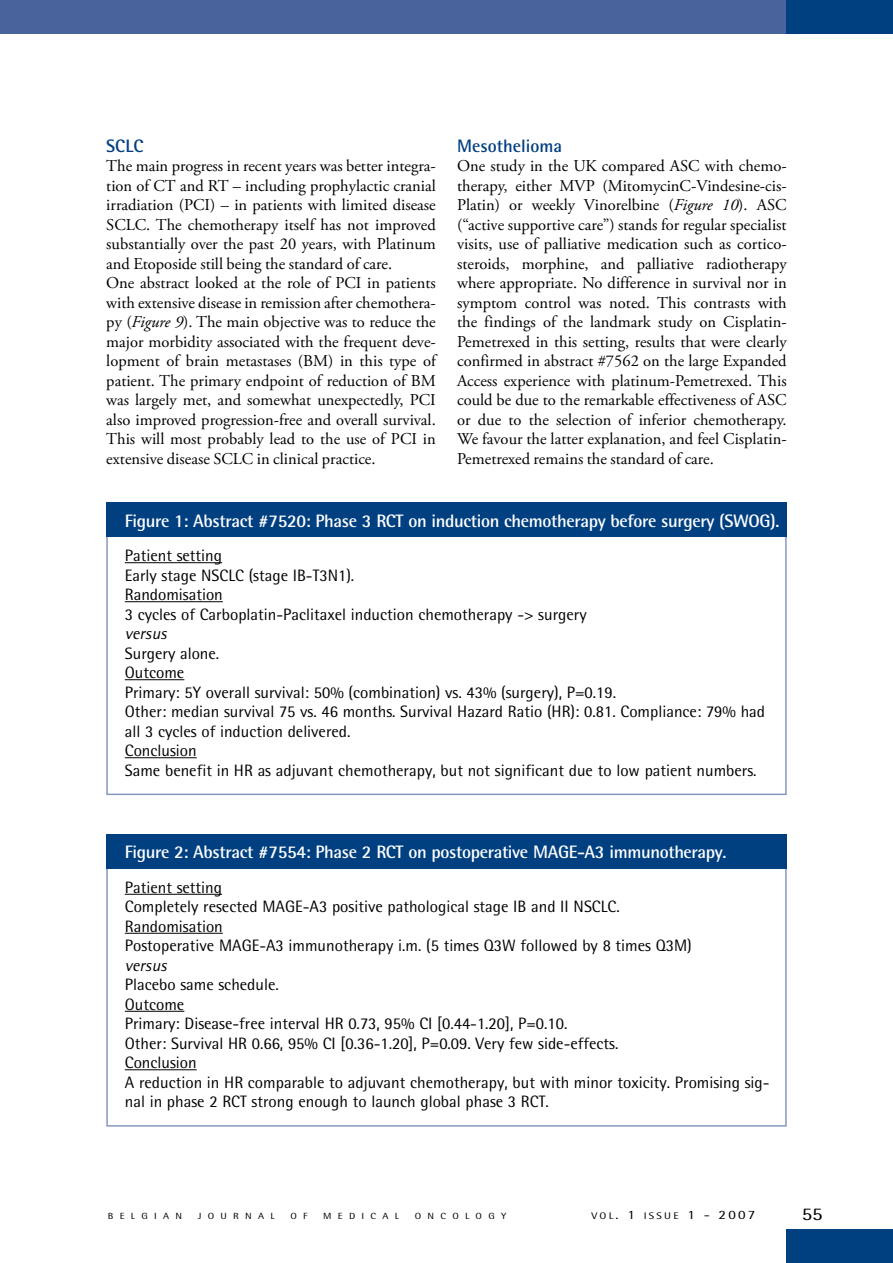
<style>
.page{position:relative;width:893px;height:1263px;background:#fff}
.page>*{position:absolute;margin:0;border:0;box-sizing:border-box;transform-origin:0 0}
.t1{font:700 18px "Rotis Semi Sans";letter-spacing:-.02em;color:#fff}
.t2{font:700 18px "Rotis Semi Sans";color:#003f80}
.t3{font:17.85px "Rotis Semi Sans";color:#000;scale:1.18 1}
.t4{font:16.5px/19.5px "Adobe Garamond Pro";color:#000}
.t5{font:16.5px/19.5px "Rotis Semi Sans";color:#000}
.t6{font:italic 16.5px "Rotis Semi Sans";color:#000}
.t7{font:9.6px "Rotis Semi Sans";letter-spacing:.2em;color:#000;scale:1.18 1}
.t8{font:8.85px "Rotis Semi Sans";letter-spacing:.6em;color:#000;scale:1.18 1}
.s1{font-style:italic}
.s2{font-size:12.75px}
</style>
<div class="page">
<div style="left:787px;top:1229px;width:106px;height:34px;background:#003f80"></div>
<div style="left:0;top:0;width:893px;height:34px;background:#49649c"></div>
<div style="left:787px;top:0;width:106px;height:34px;background:#003f80"></div>
<hr style="left:125px;top:562px;width:97px;height:1px;background:#000">
<hr style="left:125px;top:601px;width:98px;height:1px;background:#000">
<hr style="left:125px;top:679px;width:59px;height:1px;background:#000">
<hr style="left:125px;top:757px;width:72px;height:1px;background:#000">
<div style="left:106px;top:502px;width:681px;height:35px;background:#003f80"></div>
<hr style="left:125px;top:894px;width:97px;height:1px;background:#000">
<hr style="left:125px;top:933px;width:98px;height:1px;background:#000">
<hr style="left:125px;top:1011px;width:59px;height:1px;background:#000">
<hr style="left:125px;top:1069px;width:72px;height:1px;background:#000">
<div style="left:106px;top:834px;width:681px;height:34px;background:#003f80"></div>
<p class="t2" style="left:106px;top:134px;width:39px">SCLC</p>
<p class="t4" style="left:106px;top:157px;width:331px">The main progress in recent years was better integra&shy;tion of CT and RT – including prophylactic cranial irradiation (PCI) – in patients with limited disease SCLC. The chemotherapy itself has not improved substantially over the past 20 years, with Platinum and Etoposide still being the standard of care.<br>One abstract looked at the role of PCI in patients with extensive disease in remission after chemothera&shy;py (<span class="s1">Figure 9</span>). The main objective was to reduce the major morbidity associated with the frequent deve&shy;lopment of brain metastases (BM) in this type of patient. The primary endpoint of reduction of BM was largely met, and somewhat unexpectedly, PCI also improved progression-free and overall survival.<br>This will most probably lead to the use of PCI in extensive disease SCLC in clinical practice.</p>
<p class="t2" style="left:457px;top:134px;width:107px">Mesothelioma</p>
<p class="t4" style="left:457px;top:157px;width:331px;text-align:justify">One study in the UK compared ASC with chemo&shy;therapy, either MVP (MitomycinC-Vindesine-cis-Platin) or weekly Vinorelbine (<span class="s1">Figure 10</span>). ASC (“active supportive care”) stands for regular specialist visits, use of palliative medication such as cortico&shy;steroids, morphine, and palliative radiotherapy where appropriate. No difference in survival nor in symptom control was noted. This contrasts with the findings of the landmark study on Cisplatin-Pemetrexed in this setting, results that were clearly confirmed in abstract #7562 on the large Expanded Access experience with platinum-Pemetrexed. This could be due to the remarkable effectiveness of ASC or due to the selection of inferior chemotherapy.<br>We favour the latter explanation, and feel Cisplatin-Pemetrexed remains the standard of care.</p>
<p class="t1" style="left:125px;top:509px;width:656px">Figure 1: Abstract #7520: Phase 3 RCT on induction chemotherapy before surgery (SWOG).</p>
<p class="t5" style="left:125px;top:546px;width:463px">Patient setting<br>Early stage NSCLC (stage IB-T3N1).<br>Randomisation<br>3 cycles of Carboplatin-Paclitaxel induction chemotherapy -&gt; surgery</p>
<p class="t6" style="left:125px;top:623px;width:44px">versus</p>
<p class="t5" style="left:125px;top:643px;width:642px">Surgery alone.<br>Outcome<br>Primary: 5Y overall survival: 50% (combination) vs. 43% (surgery), P=0.19.<br>Other: median survival 75 vs. 46 months. Survival Hazard Ratio (HR): 0.81. Compliance: 79% had all 3 cycles of induction delivered.<br>Conclusion<br>Same benefit in HR as adjuvant chemotherapy, but not significant due to low patient numbers.</p>
<p class="t1" style="left:125px;top:841px;width:603px">Figure 2: Abstract #7554: Phase 2 RCT on postoperative MAGE-A3 immunotherapy.</p>
<p class="t5" style="left:125px;top:877px;width:568px">Patient setting<br>Completely resected MAGE-A3 positive pathological stage IB and II NSCLC.<br>Randomisation<br>Postoperative MAGE-A3 immunotherapy i.m. (5 times Q3W followed by 8 times Q3M)</p>
<p class="t6" style="left:125px;top:955px;width:44px">versus</p>
<p class="t5" style="left:125px;top:975px;width:646px">Placebo same schedule.<br>Outcome<br>Primary: Disease-free interval HR 0.73, 95% CI [0.44-1.20], P=0.10.<br>Other: Survival HR 0.66, 95% CI [0.36-1.20], P=0.09. Very few side-effects.<br>Conclusion<br>A reduction in HR comparable to adjuvant chemotherapy, but with minor toxicity. Promising sig&shy;nal in phase 2 RCT strong enough to launch global phase 3 RCT.</p>
<p class="t8" style="left:108px;top:1210px;width:65px">BELGIAN</p>
<p class="t8" style="left:198px;top:1210px;width:67px">JOURNAL</p>
<p class="t8" style="left:290px;top:1210px;width:16px">O F</p>
<p class="t8" style="left:323px;top:1210px;width:66px">MEDICAL</p>
<p class="t8" style="left:415px;top:1210px;width:79px">ONCOLOGY</p>
<p class="t7" style="left:591px;top:1209px;width:140px">vol<span class="s2">. 1</span> issue <span class="s2">1 - 2007</span></p>
<p class="t3" style="left:802px;top:1203px;width:19px">55</p>
</div>
